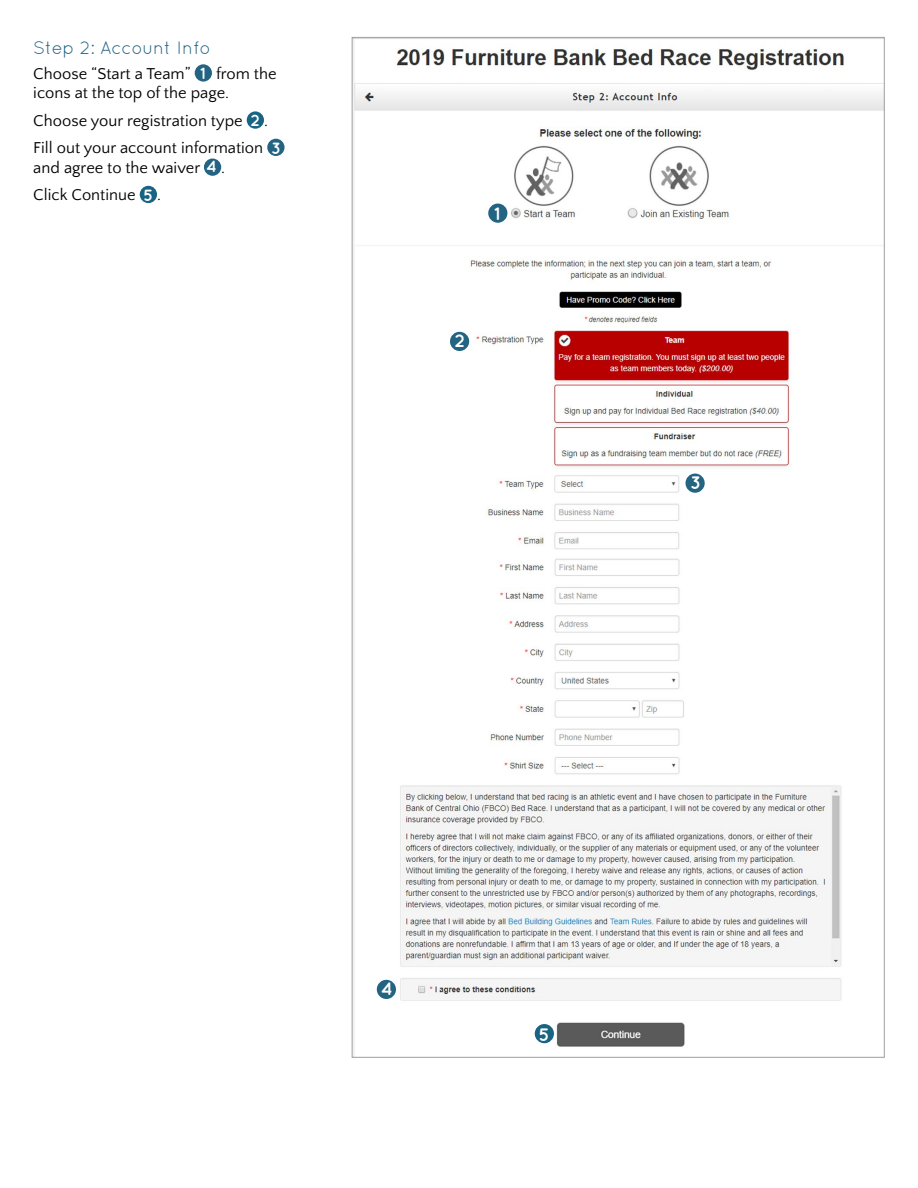
<style>
.page{position:relative;width:918px;height:1188px;background:#fff}
.page>*{position:absolute;margin:0;border:0;box-sizing:border-box;transform-origin:0 0}
.t1{font:18px "Quicksand";letter-spacing:-.015em;color:#246483}
.t2{font:700 18px "Quicksand";color:#fff}
.t3{font:16.5px/27.3px "Quattrocento Sans";color:#000}
.s1{font-family:"Quicksand";font-weight:700;font-size:16.2px;color:#fff}
</style>
<div class="page">
<div style="left:195px;top:64px;width:17px;height:18px;background:#246483;border-radius:50%"></div>
<div style="left:247px;top:111px;width:17px;height:18px;background:#1a6483;border-radius:50%"></div>
<div style="left:267px;top:139px;width:18px;height:17px;background:#246483;border-radius:50%"></div>
<div style="left:204px;top:159px;width:17px;height:17px;background:#246483;border-radius:50%"></div>
<div style="left:140px;top:186px;width:17px;height:17px;background:#1a6483;border-radius:50%"></div>
<img style="left:354px;top:48px;width:528px;height:1008px">
<div style="left:488px;top:204px;width:19px;height:19px;background:#246483;border-radius:50%"></div>
<div style="left:377px;top:980px;width:19px;height:19px;background:#246483;border-radius:50%"></div>
<div style="left:535px;top:1024px;width:19px;height:19px;background:#1a6483;border-radius:50%"></div>
<div style="left:450px;top:332px;width:19px;height:19px;background:#246483;border-radius:50%"></div>
<div style="left:685px;top:474px;width:20px;height:19px;background:#246483;border-radius:50%"></div>
<p class="t1" style="left:33px;top:38px;width:179px">Step 2: Account Info</p>
<p class="t3" style="left:33px;top:64px;width:245px;line-height:19.8px">Choose “Start a Team” <span class="s1">1</span> from the icons at the top of the page.</p>
<p class="t3" style="left:33px;top:107px;width:249px">Choose your registration type <span class="s1">2</span> .<br>Fill out your account information <span class="s1">3</span></p>
<p class="t3" style="left:33px;top:154px;width:193px">and agree to the waiver <span class="s1">4</span> .<br>Click Continue <span class="s1">5</span> .</p>
<p class="t2" style="left:494px;top:203px;width:8px">1</p>
<p class="t2" style="left:454px;top:330px;width:12px">2</p>
<p class="t2" style="left:690px;top:472px;width:12px">3</p>
<p class="t2" style="left:381px;top:978px;width:13px">4</p>
<p class="t2" style="left:539px;top:1024px;width:12px">5</p>
</div>
